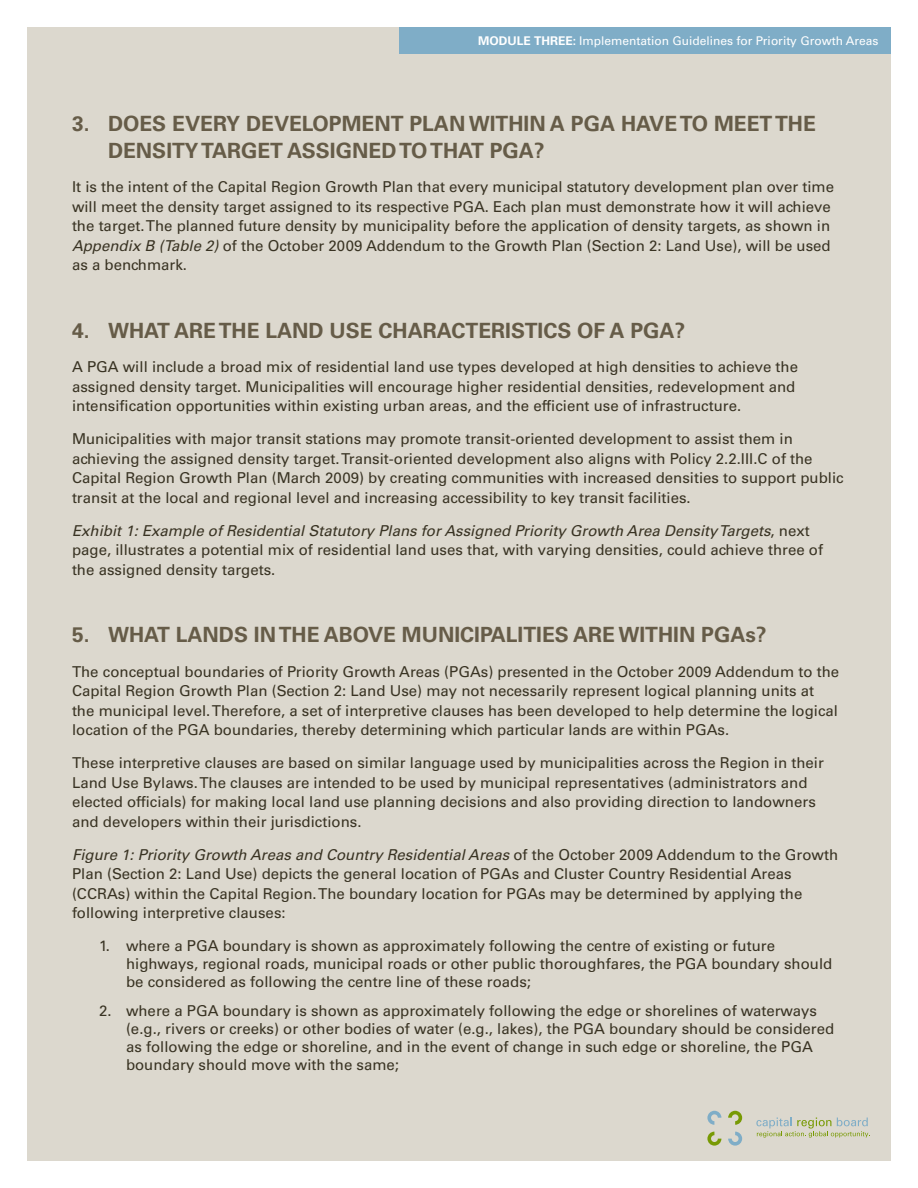
<style>
.page{position:relative;width:918px;height:1188px;background:#fff}
.page>*{position:absolute;margin:0;border:0;box-sizing:border-box;transform-origin:0 0}
.t1{font:700 21px/27px "Univers LT Std";color:#665c48}
.BODY{font:15px/19.5px "Univers LT Std";color:#393323}
.t2{font:12px "Univers LT Std";color:#fff}
.s1{font-weight:700}
.s2{font-style:italic}
</style>
<div class="page">
<div style="left:27px;top:27px;width:864px;height:1134px;background:#dcd8ce"></div>
<svg style="left:707px;top:1111px;width:14px;height:14px"></svg>
<svg style="left:728px;top:1111px;width:14px;height:14px"></svg>
<svg style="left:707px;top:1132px;width:14px;height:14px"></svg>
<svg style="left:728px;top:1132px;width:14px;height:14px"></svg>
<svg style="left:756px;top:1118px;width:114px;height:20px"></svg>
<div style="left:400px;top:27px;width:491px;height:27px;background:#7fadc7"></div>
<p class="t2" style="left:478px;top:33px;width:402px"><span class="s1">MODULE THREE:</span> Implementation Guidelines for Priority Growth Areas</p>
<p class="t1" style="left:108px;top:110px;width:709px;text-indent:-36px">3. DOES EVERY DEVELOPMENT PLAN WITHIN A PGA HAVE TO MEET THE<br>DENSITY TARGET ASSIGNED TO THAT PGA?</p>
<p class="BODY" style="left:72px;top:177px;width:764px">It is the intent of the Capital Region Growth Plan that every municipal statutory development plan over time will meet the density target assigned to its respective PGA. Each plan must demonstrate how it will achieve the target. The planned future density by municipality before the application of density targets, as shown in <span class="s2">Appendix B (Table 2)</span> of the October 2009 Addendum to the Growth Plan (Section 2: Land Use), will be used as a benchmark.</p>
<p class="t1" style="left:72px;top:317px;width:615px">4. WHAT ARE THE LAND USE CHARACTERISTICS OF A PGA?</p>
<p class="BODY" style="left:72px;top:357px;width:728px">A PGA will include a broad mix of residential land use types developed at high densities to achieve the assigned density target. Municipalities will encourage higher residential densities, redevelopment and intensification opportunities within existing urban areas, and the efficient use of infrastructure.</p>
<p class="BODY" style="left:72px;top:429px;width:773px">Municipalities with major transit stations may promote transit-oriented development to assist them in achieving the assigned density target. Transit-oriented development also aligns with Policy 2.2.III.C of the Capital Region Growth Plan (March 2009) by creating communities with increased densities to support public transit at the local and regional level and increasing accessibility to key transit facilities.</p>
<p class="BODY" style="left:72px;top:521px;width:753px"><span class="s2">Exhibit 1: Example of Residential Statutory Plans for Assigned Priority Growth Area Density Targets</span>, next page, illustrates a potential mix of residential land uses that, with varying densities, could achieve three of the assigned density targets.</p>
<p class="t1" style="left:72px;top:621px;width:696px">5. WHAT LANDS IN THE ABOVE MUNICIPALITIES ARE WITHIN PGAs?</p>
<p class="BODY" style="left:72px;top:662px;width:769px">The conceptual boundaries of Priority Growth Areas (PGAs) presented in the October 2009 Addendum to the Capital Region Growth Plan (Section 2: Land Use) may not necessarily represent logical planning units at the municipal level. Therefore, a set of interpretive clauses has been developed to help determine the logical location of the PGA boundaries, thereby determining which particular lands are within PGAs.</p>
<p class="BODY" style="left:72px;top:753px;width:753px">These interpretive clauses are based on similar language used by municipalities across the Region in their Land Use Bylaws. The clauses are intended to be used by municipal representatives (administrators and elected officials) for making local land use planning decisions and also providing direction to landowners and developers within their jurisdictions.</p>
<p class="BODY" style="left:72px;top:845px;width:768px"><span class="s2">Figure 1: Priority Growth Areas and Country Residential Areas</span> of the October 2009 Addendum to the Growth Plan (Section 2: Land Use) depicts the general location of PGAs and Cluster Country Residential Areas (CCRAs) within the Capital Region. The boundary location for PGAs may be determined by applying the following interpretive clauses:</p>
<p class="BODY" style="left:126px;top:937px;width:708px;line-height:18px;text-indent:-27px">1. where a PGA boundary is shown as approximately following the centre of existing or future highways, regional roads, municipal roads or other public thoroughfares, the PGA boundary should be considered as following the centre line of these roads;</p>
<p class="BODY" style="left:126px;top:1001px;width:710px;line-height:18px;text-indent:-27px">2. where a PGA boundary is shown as approximately following the edge or shorelines of waterways (e.g., rivers or creeks) or other bodies of water (e.g., lakes), the PGA boundary should be considered as following the edge or shoreline, and in the event of change in such edge or shoreline, the PGA boundary should move with the same;</p>
</div>
